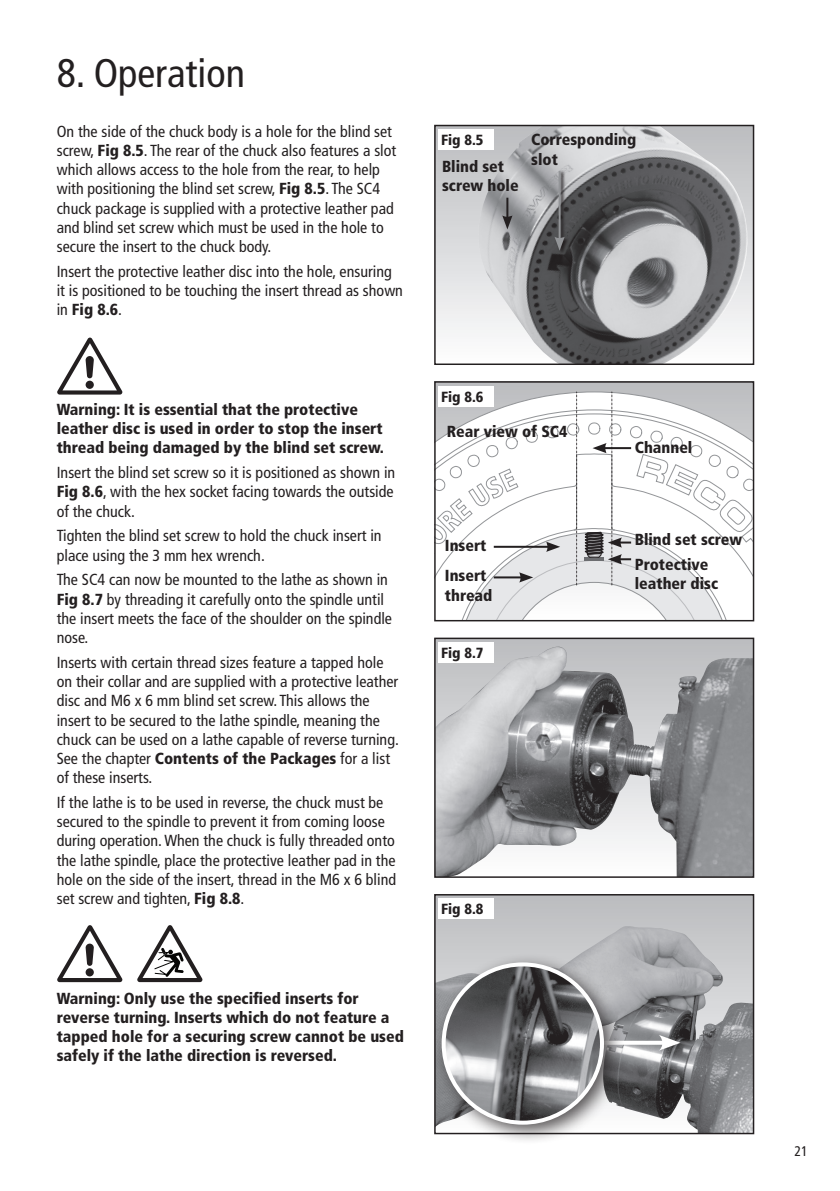
<style>
.page{position:relative;width:840px;height:1191px;background:#fff}
.page>*{position:absolute;margin:0;border:0;box-sizing:border-box;transform-origin:0 0}
.t1{font:condensed 40px "Frutiger";color:#231f20}
.t2{font:800 18.2px "Times";color:#231f20}
.t3{font:condensed 16px/19.2px "Frutiger";color:#231f20}
.t4{font:900 condensed 16px/19.2px "Frutiger";color:#231f20}
.t5{font:900 condensed 14.6px "Frutiger";color:#231f20}
.t6{font:condensed 14px "Frutiger";color:#231f20}
.s1{font-weight:900}
</style>
<div class="page">
<div style="left:434px;top:638px;width:319px;height:239px;background:linear-gradient(to right,#bcbdc0,#bcbdc0)"></div>
<img style="left:436px;top:646px;width:315px;height:230px">
<div style="left:434px;top:637px;width:319px;height:241px;border:1px solid #231f20"></div>
<div style="left:438px;top:642px;width:56px;height:20px;background:#fff"></div>
<div style="left:434px;top:382px;width:319px;height:238px;background:#bdbec1"></div>
<div style="left:438px;top:386px;width:56px;height:20px;background:#fff"></div>
<svg style="left:434px;top:392px;width:319px;height:228px;background:#ececed"></svg>
<div style="left:434px;top:894px;width:319px;height:239px;background:linear-gradient(to right,#c8c8cb,#bbbcbf)"></div>
<img style="left:436px;top:926px;width:315px;height:206px">
<div style="left:438px;top:899px;width:56px;height:20px;background:#fff"></div>
<svg style="left:624px;top:1040px;width:34px;height:4px"></svg>
<svg style="left:658px;top:1035px;width:22px;height:15px"></svg>
<div style="left:431px;top:952px;width:193px;height:193px;background:#231f20;opacity:.75"></div>
<img style="left:443px;top:964px;width:158px;height:158px;border-radius:79px">
<div style="left:441px;top:962px;width:162px;height:162px;border:4px solid #fff;border-radius:50%"></div>
<svg style="left:57px;top:337px;width:65px;height:57px"></svg>
<div style="left:434px;top:125px;width:319px;height:239px;background:linear-gradient(to bottom,#bdbec1,#fcfcfd)"></div>
<img style="left:460px;top:125px;width:295px;height:239px">
<div style="left:434px;top:125px;width:319px;height:240px;border:1px solid #231f20"></div>
<div style="left:438px;top:130px;width:56px;height:20px;background:#fff"></div>
<hr style="left:506px;top:198px;width:2px;height:20px;background:#231f20">
<svg style="left:502px;top:215px;width:10px;height:14px"></svg>
<svg style="left:553px;top:170px;width:15px;height:85px"></svg>
<hr style="left:558px;top:171px;width:2px;height:69px;background:#939598">
<svg style="left:554px;top:237px;width:10px;height:14px"></svg>
<svg style="left:57px;top:925px;width:65px;height:57px"></svg>
<svg style="left:137px;top:925px;width:65px;height:57px"></svg>
<h1 class="t1" style="left:57px;top:50px;width:190px">8. Operation</h1>
<p class="t3" style="left:57px;top:122px;width:341px">On the side of the chuck body is a hole for the blind set screw, <span class="s1">Fig 8.5</span>. The rear of the chuck also features a slot which allows access to the hole from the rear, to help with positioning the blind set screw, <span class="s1">Fig 8.5</span>. The SC4 chuck package is supplied with a protective leather pad and blind set screw which must be used in the hole to secure the insert to the chuck body.</p>
<p class="t3" style="left:57px;top:262px;width:347px">Insert the protective leather disc into the hole, ensuring it is positioned to be touching the insert thread as shown in <span class="s1">Fig 8.6</span>.</p>
<p class="t4" style="left:57px;top:399px;width:328px">Warning: It is essential that the protective leather disc is used in order to stop the insert thread being damaged by the blind set screw.</p>
<p class="t3" style="left:57px;top:463px;width:340px;text-align:justify">Insert the blind set screw so it is positioned as shown in <span class="s1">Fig 8.6</span>, with the hex socket facing towards the outside of the chuck.</p>
<p class="t3" style="left:57px;top:526px;width:326px">Tighten the blind set screw to hold the chuck insert in place using the 3 mm hex wrench.</p>
<p class="t3" style="left:57px;top:570px;width:336px">The SC4 can now be mounted to the lathe as shown in <span class="s1">Fig 8.7</span> by threading it carefully onto the spindle until the insert meets the face of the shoulder on the spindle nose.</p>
<p class="t3" style="left:57px;top:653px;width:343px">Inserts with certain thread sizes feature a tapped hole on their collar and are supplied with a protective leather disc and M6 x 6 mm blind set screw. This allows the insert to be secured to the lathe spindle, meaning the chuck can be used on a lathe capable of reverse turning.<br>See the chapter <span class="s1">Contents of the Packages</span> for a list of these inserts.</p>
<p class="t3" style="left:57px;top:793px;width:341px">If the lathe is to be used in reverse, the chuck must be secured to the spindle to prevent it from coming loose during operation. When the chuck is fully threaded onto the lathe spindle, place the protective leather pad in the hole on the side of the insert, thread in the M6 x 6 blind set screw and tighten, <span class="s1">Fig 8.8</span>.</p>
<p class="t2" style="left:242px;top:490px;width:7px">i</p>
<p class="t4" style="left:57px;top:988px;width:348px">Warning: Only use the specified inserts for reverse turning. Inserts which do not feature a tapped hole for a securing screw cannot be used safely if the lathe direction is reversed.</p>
<p class="t5" style="left:441px;top:131px;width:44px">Fig 8.5</p>
<p class="t4" style="left:442px;top:157px;width:78px">Blind set screw hole</p>
<p class="t4" style="left:531px;top:130px;width:106px">Corresponding slot</p>
<p class="t5" style="left:441px;top:388px;width:44px">Fig 8.6</p>
<p class="t4" style="left:446px;top:422px;width:122px">Rear view of SC4</p>
<p class="t4" style="left:444px;top:530px;width:43px;line-height:30.2px">Insert<br>Insert</p>
<p class="t4" style="left:444px;top:585px;width:49px">thread</p>
<p class="t5" style="left:441px;top:644px;width:44px">Fig 8.7</p>
<p class="t4" style="left:634px;top:438px;width:59px">Channel</p>
<p class="t4" style="left:634px;top:530px;width:109px">Blind set screw</p>
<p class="t4" style="left:634px;top:554px;width:85px">Protective leather disc</p>
<p class="t5" style="left:441px;top:900px;width:44px">Fig 8.8</p>
<p class="t6" style="left:794px;top:1143px;width:15px">21</p>
</div>
